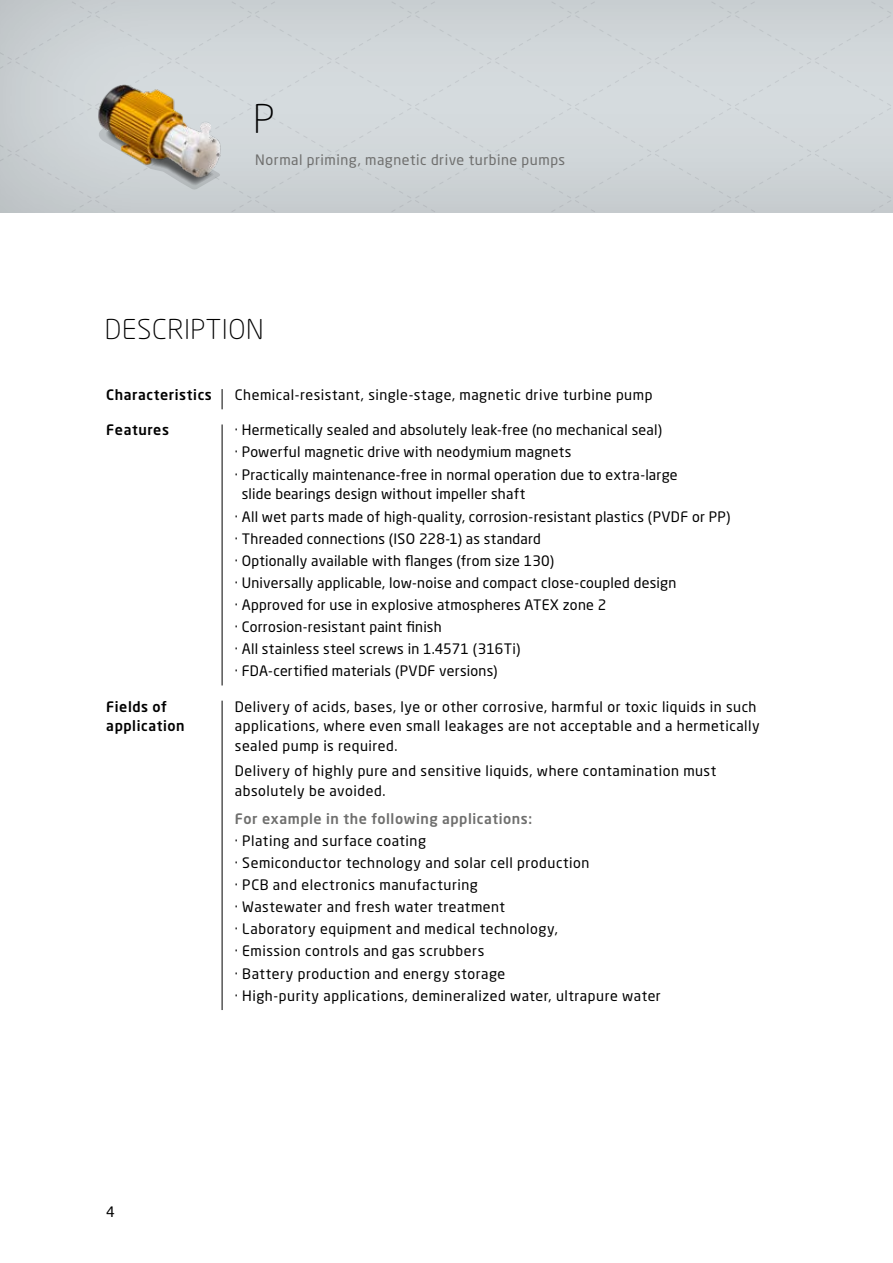
<style>
.page{position:relative;width:893px;height:1263px;background:#fff}
.page>*{position:absolute;margin:0;border:0;box-sizing:border-box;transform-origin:0 0}
.t1{font:300 39px "Neo Sans W1 G";color:#000}
.t2{font:300 27px "Neo Sans W1 G";letter-spacing:.025em;color:#000}
.t3{font:14.25px/22px "Neo Sans W1 G";letter-spacing:.03em;color:#000}
.t4{font:500 14.25px/20px "Neo Sans W1 G";letter-spacing:.04em;color:#000}
.t5{font:14.25px "Neo Sans W1 G";letter-spacing:.04em;color:#6f6f6e}
.t6{font:500 14.25px "Neo Sans W1 G";letter-spacing:.04em;color:#6f6f6e}
</style>
<div class="page">
<svg style="left:731px;top:0;width:160px;height:213px;background:#cfd5d8"></svg>
<svg style="left:571px;top:0;width:160px;height:213px;background:#cfd5d8"></svg>
<svg style="left:0;top:0;width:571px;height:213px;background:#cdd3d6"></svg>
<svg style="left:95px;top:117px;width:127px;height:73px;background:#c5cbcd"></svg>
<img style="left:97px;top:84px;width:125px;height:95px">
<svg style="left:222px;top:389px;width:1px;height:20px"></svg>
<hr style="left:222px;top:424px;width:1px;height:261px;background:#000">
<hr style="left:222px;top:701px;width:1px;height:309px;background:#000">
<h1 class="t1" style="left:253px;top:95px;width:23px">P</h1>
<p class="t5" style="left:255px;top:151px;width:311px">Normal priming, magnetic drive turbine pumps</p>
<h2 class="t2" style="left:105px;top:313px;width:160px">DESCRIPTION</h2>
<p class="t4" style="left:106px;top:384px;width:107px">Characteristics</p>
<p class="t3" style="left:235px;top:383px;width:419px">Chemical-resistant, single-stage, magnetic drive turbine pump</p>
<p class="t4" style="left:106px;top:420px;width:64px">Features</p>
<p class="t3" style="left:235px;top:419px;width:444px">· Hermetically sealed and absolutely leak-free (no mechanical seal)<br>· Powerful magnetic drive with neodymium magnets<br>· Practically maintenance-free in normal operation due to extra-large</p>
<p class="t3" style="left:235px;top:483px;width:497px;text-indent:7px">slide bearings design without impeller shaft<br>· All wet parts made of high-quality, corrosion-resistant plastics (PVDF or PP) · Threaded connections (ISO 228-1) as standard<br>· Optionally available with flanges (from size 130)<br>· Universally applicable, low-noise and compact close-coupled design<br>· Approved for use in explosive atmospheres ATEX zone 2<br>· Corrosion-resistant paint finish<br>· All stainless steel screws in 1.4571 (316Ti)<br>· FDA-certified materials (PVDF versions)</p>
<p class="t4" style="left:106px;top:696px;width:80px">Fields of application</p>
<p class="t3" style="left:235px;top:696px;width:526px;line-height:20px">Delivery of acids, bases, lye or other corrosive, harmful or toxic liquids in such applications, where even small leakages are not acceptable and a hermetically sealed pump is required.</p>
<p class="t3" style="left:235px;top:760px;width:483px;line-height:20px">Delivery of highly pure and sensitive liquids, where contamination must absolutely be avoided.</p>
<p class="t6" style="left:235px;top:810px;width:299px">For example in the following applications:</p>
<p class="t3" style="left:235px;top:830px;width:427px">· Plating and surface coating<br>· Semiconductor technology and solar cell production<br>· PCB and electronics manufacturing<br>· Wastewater and fresh water treatment<br>· Laboratory equipment and medical technology,<br>· Emission controls and gas scrubbers<br>· Battery production and energy storage<br>· High-purity applications, demineralized water, ultrapure water</p>
<p class="t3" style="left:106px;top:1200px;width:10px">4</p>
</div>
